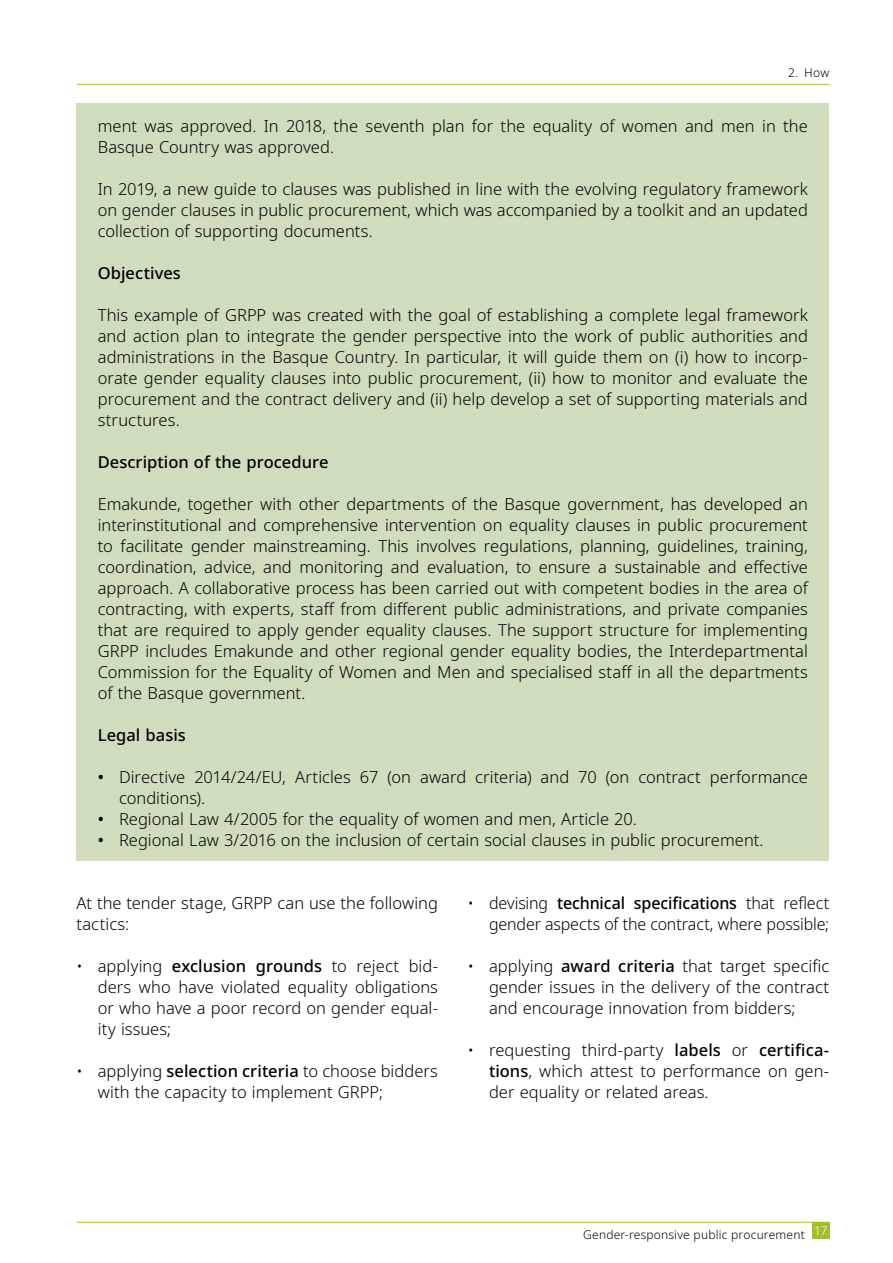
<style>
.page{position:relative;width:893px;height:1263px;background:#fff}
.page>*{position:absolute;margin:0;border:0;box-sizing:border-box;transform-origin:0 0}
.Box{font:300 16.5px/21px "Noto Sans";color:#000;text-align:justify}
.Body_text{font:300 16.5px/21px "Noto Sans";letter-spacing:.005em;color:#000}
.Box-2{font:500 16.5px "Noto Sans";color:#000}
.t1{font:300 12px "Noto Sans";letter-spacing:.015em;color:#000}
.s1{font-weight:500}
</style>
<div class="page">
<div style="left:812px;top:1222px;width:17px;height:17px;background:#a2c02d"></div>
<hr style="left:77px;top:84px;width:752px;height:1px;background:#a2c02d">
<hr style="left:77px;top:1222px;width:752px;height:1px;background:#a2c02d">
<div style="left:77px;top:103px;width:752px;height:65px;background:#cfddbe"></div>
<div style="left:77px;top:166px;width:752px;height:86px;background:#cfddbe"></div>
<div style="left:77px;top:250px;width:752px;height:44px;background:#cfddbe"></div>
<div style="left:77px;top:292px;width:752px;height:149px;background:#cfddbe"></div>
<div style="left:77px;top:439px;width:752px;height:44px;background:#cfddbe"></div>
<div style="left:77px;top:481px;width:752px;height:233px;background:#cfddbe"></div>
<div style="left:77px;top:712px;width:752px;height:44px;background:#cfddbe"></div>
<div style="left:77px;top:754px;width:752px;height:65px;background:#cfddbe"></div>
<div style="left:77px;top:817px;width:752px;height:44px;background:#cfddbe"></div>
<p class="t1" style="left:788px;top:64px;width:42px">2. How</p>
<p class="Box" style="left:98px;top:115px;width:712px">ment was approved. In 2018, the seventh plan for the equality of women and men in the<br>Basque Country was approved.</p>
<p class="Box" style="left:98px;top:178px;width:712px">In 2019, a new guide to clauses was published in line with the evolving regulatory framework on gender clauses in public procurement, which was accompanied by a toolkit and an updated collection of supporting documents.</p>
<p class="Box-2" style="left:98px;top:261px;width:85px">Objectives</p>
<p class="Box" style="left:98px;top:304px;width:712px">This example of GRPP was created with the goal of establishing a complete legal framework and action plan to integrate the gender perspective into the work of public authorities and administrations in the Basque Country. In particular, it will guide them on (i) how to incorp&shy;orate gender equality clauses into public procurement, (ii) how to monitor and evaluate the procurement and the contract delivery and (ii) help develop a set of supporting materials and structures.</p>
<p class="Box-2" style="left:98px;top:450px;width:232px">Description of the procedure</p>
<p class="Box" style="left:98px;top:493px;width:712px">Emakunde, together with other departments of the Basque government, has developed an interinstitutional and comprehensive intervention on equality clauses in public procurement to facilitate gender mainstreaming. This involves regulations, planning, guidelines, training, coordination, advice, and monitoring and evaluation, to ensure a sustainable and effective approach. A collaborative process has been carried out with competent bodies in the area of contracting, with experts, staff from different public administrations, and private companies that are required to apply gender equality clauses. The support structure for implementing GRPP includes Emakunde and other regional gender equality bodies, the Interdepartmental Commission for the Equality of Women and Men and specialised staff in all the departments of the Basque government.</p>
<p class="Box-2" style="left:98px;top:723px;width:90px">Legal basis</p>
<p class="Box" style="left:119px;top:766px;width:690px;text-indent:-21px"><span class="s1">•</span> Directive 2014/24/EU, Articles 67 (on award criteria) and 70 (on contract performance conditions).</p>
<p class="Box" style="left:98px;top:808px;width:540px"><span class="s1">•</span> Regional Law 4/2005 for the equality of women and men, Article 20.</p>
<p class="Box" style="left:98px;top:829px;width:667px"><span class="s1">•</span> Regional Law 3/2016 on the inclusion of certain social clauses in public procurement.</p>
<p class="Body_text" style="left:77px;top:892px;width:363px">At the tender stage, GRPP can use the following tactics:</p>
<p class="Box" style="left:98px;top:955px;width:342px;text-indent:-21px">• applying <span class="s1">exclusion grounds</span> to reject bid&shy;ders who have violated equality obligations or who have a poor record on gender equal&shy;ity issues;</p>
<p class="Box" style="left:98px;top:1060px;width:342px;text-indent:-21px">• applying <span class="s1">selection criteria</span> to choose bidders with the capacity to implement GRPP;</p>
<p class="Box" style="left:468px;top:892px;width:363px;text-align:right">• devising <span class="s1">technical specifications</span> that reflect gender aspects of the contract, where possible;</p>
<p class="Box" style="left:489px;top:955px;width:342px;text-indent:-21px">• applying <span class="s1">award criteria</span> that target specific gender issues in the delivery of the contract and encourage innovation from bidders;</p>
<p class="Box" style="left:489px;top:1039px;width:342px;text-indent:-21px">• requesting third-party <span class="s1">labels</span> or <span class="s1">certifica&shy;tions</span>, which attest to performance on gen&shy;der equality or related areas.</p>
<p class="t1" style="left:583px;top:1226px;width:245px">Gender-responsive public procurement <sup>17</sup></p>
</div>
